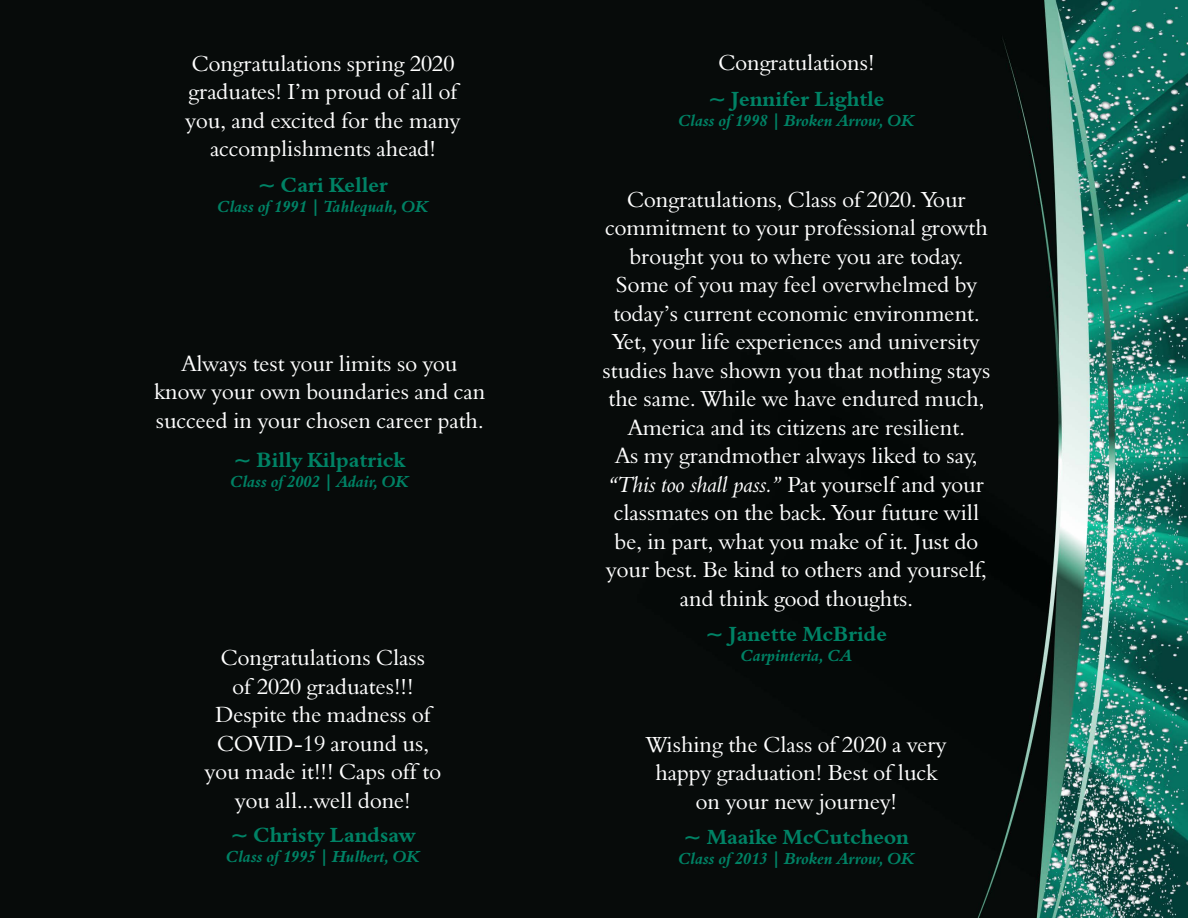
<style>
.page{position:relative;width:1188px;height:918px;background:#fff}
.page>*{position:absolute;margin:0;border:0;box-sizing:border-box;transform-origin:0 0}
.t1{font:22.5px/28.5px "Aldine 401 BT Roman A";color:#fff;text-align:center}
.t2{font:21px "Aldine 401 BT Bold A";color:#008265}
.t3{font:16.5px "Aldine 401 BT Bold Italic A";color:#008265}
.s1{font-family:"Aldine 401 BT Italic A"}
</style>
<div class="page">
<img style="left:0;top:0;width:1188px;height:918px">
<p class="t1" style="left:186px;top:49px;width:276px">Congratulations spring 2020 graduates! I’m proud of all of you, and excited for the many accomplishments ahead!</p>
<h2 class="t2" style="left:258px;top:172px;width:131px">~ Cari Keller</h2>
<h3 class="t3" style="left:218px;top:196px;width:213px">Class of 1991 | Tahlequah, OK</h3>
<p class="t1" style="left:154px;top:349px;width:333px">Always test your limits so you know your own boundaries and can succeed in your chosen career path.</p>
<h2 class="t2" style="left:234px;top:447px;width:173px">~ Billy Kilpatrick</h2>
<h3 class="t3" style="left:231px;top:471px;width:180px">Class of 2002 | Adair, OK</h3>
<p class="t1" style="left:205px;top:643px;width:238px">Congratulations Class<br>of 2020 graduates!!!<br>Despite the madness of<br>COVID-19 around us, you made it!!! Caps off to you all...well done!</p>
<h2 class="t2" style="left:231px;top:822px;width:186px">~ Christy Landsaw</h2>
<h3 class="t3" style="left:226px;top:846px;width:195px">Class of 1995 | Hulbert, OK</h3>
<p class="t1" style="left:718px;top:48px;width:158px">Congratulations!</p>
<h2 class="t2" style="left:708px;top:86px;width:178px">~ Jennifer Lightle</h2>
<h3 class="t3" style="left:678px;top:110px;width:238px">Class of 1998 | Broken Arrow, OK</h3>
<p class="t1" style="left:603px;top:184px;width:389px">Congratulations, Class of 2020. Your commitment to your professional growth brought you to where you are today.<br>Some of you may feel overwhelmed by today’s current economic environment.<br>Yet, your life experiences and university studies have shown you that nothing stays the same. While we have endured much, America and its citizens are resilient.<br>As my grandmother always liked to say, <span class="s1">“This too shall pass.”</span> Pat yourself and your classmates on the back. Your future will be, in part, what you make of it. Just do your best. Be kind to others and yourself, and think good thoughts.</p>
<h2 class="t2" style="left:706px;top:621px;width:182px">~ Janette McBride</h2>
<h3 class="t3" style="left:741px;top:645px;width:113px">Carpinteria, CA</h3>
<p class="t1" style="left:647px;top:730px;width:301px">Wishing the Class of 2020 a very happy graduation! Best of luck on your new journey!</p>
<h2 class="t2" style="left:684px;top:824px;width:227px">~ Maaike McCutcheon</h2>
<h3 class="t3" style="left:678px;top:848px;width:238px">Class of 2013 | Broken Arrow, OK</h3>
</div>
